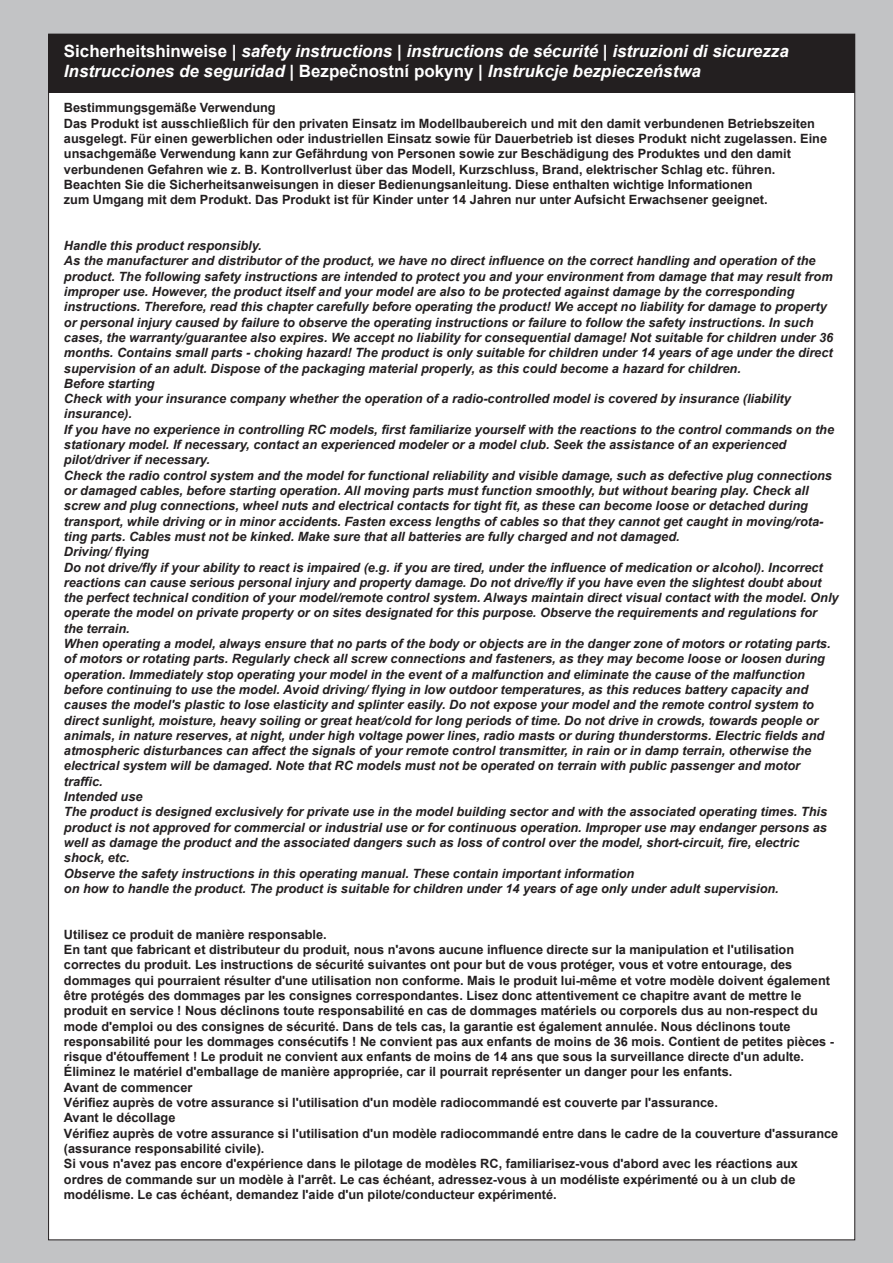
<style>
.page{position:relative;width:893px;height:1263px;background:#c2c3c5}
.page>*{position:absolute;margin:0;border:0;box-sizing:border-box;transform-origin:0 0}
.t1{font:italic 700 16.95px/20.4px "Arial";color:#fff}
.t2{font:italic 700 12.75px/15.3px "Arial";color:#231f20}
.t3{font:700 12.75px/15.3px "Arial";color:#231f20}
.s1{font-style:normal}
</style>
<div class="page">
<div style="left:48px;top:34px;width:807px;height:1206px;background:#fff;border:1px solid #231f20"></div>
<div style="left:48px;top:34px;width:807px;height:58px;background:#231f20"></div>
<h1 class="t1" style="left:64px;top:42px;width:726px"><span class="s1">Sicherheitshinweise |</span> safety instructions | instructions de sÈcuritÈ <span class="s1">|</span> istruzioni di sicurezza<br>Instrucciones de seguridad | <span class="s1">Bezpečnostní pokyny |</span> Instrukcje bezpieczeństwa</h1>
<p class="t3" style="left:64px;top:101px;width:765px">Bestimmungsgem‰fle Verwendung<br>Das Produkt ist ausschliefllich f¸r den privaten Einsatz im Modellbaubereich und mit den damit verbundenen Betriebszeiten ausgelegt. F¸r einen gewerblichen oder industriellen Einsatz sowie f¸r Dauerbetrieb ist dieses Produkt nicht zugelassen. Eine unsachgem‰fle Verwendung kann zur Gef‰hrdung von Personen sowie zur Besch‰digung des Produktes und den damit verbundenen Gefahren wie z. B. Kontrollverlust ¸ber das Modell, Kurzschluss, Brand, elektrischer Schlag etc. f¸hren.<br>Beachten Sie die Sicherheitsanweisungen in dieser Bedienungsanleitung. Diese enthalten wichtige Informationen<br>zum Umgang mit dem Produkt. Das Produkt ist f¸r Kinder unter 14 Jahren nur unter Aufsicht Erwachsener geeignet.</p>
<p class="t2" style="left:64px;top:239px;width:776px">Handle this product responsibly.<br>As the manufacturer and distributor of the product, we have no direct influence on the correct handling and operation of the product. The following safety instructions are intended to protect you and your environment from damage that may result from improper use. However, the product itself and your model are also to be protected against damage by the corresponding instructions. Therefore, read this chapter carefully before operating the product! We accept no liability for damage to property or personal injury caused by failure to observe the operating instructions or failure to follow the safety instructions. In such cases, the warranty/guarantee also expires. We accept no liability for consequential damage! Not suitable for children under 36 months. Contains small parts - choking hazard! The product is only suitable for children under 14 years of age under the direct supervision of an adult. Dispose of the packaging material properly, as this could become a hazard for children.<br>Before starting<br>Check with your insurance company whether the operation of a radio-controlled model is covered by insurance (liability insurance).<br>If you have no experience in controlling RC models, first familiarize yourself with the reactions to the control commands on the stationary model. If necessary, contact an experienced modeler or a model club. Seek the assistance of an experienced pilot/driver if necessary.<br>Check the radio control system and the model for functional reliability and visible damage, such as defective plug connections or damaged cables, before starting operation. All moving parts must function smoothly, but without bearing play. Check all screw and plug connections, wheel nuts and electrical contacts for tight fit, as these can become loose or detached during transport, while driving or in minor accidents. Fasten excess lengths of cables so that they cannot get caught in moving/rota&shy;ting parts. Cables must not be kinked. Make sure that all batteries are fully charged and not damaged.<br>Driving/ flying<br>Do not drive/fly if your ability to react is impaired (e.g. if you are tired, under the influence of medication or alcohol). Incorrect reactions can cause serious personal injury and property damage. Do not drive/fly if you have even the slightest doubt about the perfect technical condition of your model/remote control system. Always maintain direct visual contact with the model. Only operate the model on private property or on sites designated for this purpose. Observe the requirements and regulations for the terrain.<br>When operating a model, always ensure that no parts of the body or objects are in the danger zone of motors or rotating parts. of motors or rotating parts. Regularly check all screw connections and fasteners, as they may become loose or loosen during operation. Immediately stop operating your model in the event of a malfunction and eliminate the cause of the malfunction before continuing to use the model. Avoid driving/ flying in low outdoor temperatures, as this reduces battery capacity and causes the model's plastic to lose elasticity and splinter easily. Do not expose your model and the remote control system to direct sunlight, moisture, heavy soiling or great heat/cold for long periods of time. Do not drive in crowds, towards people or animals, in nature reserves, at night, under high voltage power lines, radio masts or during thunderstorms. Electric fields and atmospheric disturbances can affect the signals of your remote control transmitter, in rain or in damp terrain, otherwise the electrical system will be damaged. Note that RC models must not be operated on terrain with public passenger and motor traffic.<br>Intended use<br>The product is designed exclusively for private use in the model building sector and with the associated operating times. This product is not approved for commercial or industrial use or for continuous operation. Improper use may endanger persons as well as damage the product and the associated dangers such as loss of control over the model, short-circuit, fire, electric shock, etc.<br>Observe the safety instructions in this operating manual. These contain important information<br>on how to handle the product. The product is suitable for children under 14 years of age only under adult supervision.</p>
<p class="t3" style="left:64px;top:928px;width:776px">Utilisez ce produit de maniËre responsable.<br>En tant que fabricant et distributeur du produit, nous n'avons aucune influence directe sur la manipulation et l'utilisation correctes du produit. Les instructions de sÈcuritÈ suivantes ont pour but de vous protÈger, vous et votre entourage, des dommages qui pourraient rÈsulter d'une utilisation non conforme. Mais le produit lui-mÍme et votre modËle doivent Ègalement Ítre protÈgÈs des dommages par les consignes correspondantes. Lisez donc attentivement ce chapitre avant de mettre le produit en service ! Nous dÈclinons toute responsabilitÈ en cas de dommages matÈriels ou corporels dus au non-respect du mode d'emploi ou des consignes de sÈcuritÈ. Dans de tels cas, la garantie est Ègalement annulÈe. Nous dÈclinons toute responsabilitÈ pour les dommages consÈcutifs ! Ne convient pas aux enfants de moins de 36 mois. Contient de petites piËces - risque d'Ètouffement ! Le produit ne convient aux enfants de moins de 14 ans que sous la surveillance directe d'un adulte. …liminez le matÈriel d'emballage de maniËre appropriÈe, car il pourrait reprÈsenter un danger pour les enfants.<br>Avant de commencer<br>VÈrifiez auprËs de votre assurance si l'utilisation d'un modËle radiocommandÈ est couverte par l'assurance.<br>Avant le dÈcollage<br>VÈrifiez auprËs de votre assurance si l'utilisation d'un modËle radiocommandÈ entre dans le cadre de la couverture d'assurance (assurance responsabilitÈ civile).<br>Si vous n'avez pas encore d'expÈrience dans le pilotage de modËles RC, familiarisez-vous d'abord avec les rÈactions aux ordres de commande sur un modËle ‡ l'arrÍt. Le cas ÈchÈant, adressez-vous ‡ un modÈliste expÈrimentÈ ou ‡ un club de modÈlisme. Le cas ÈchÈant, demandez l'aide d'un pilote/conducteur expÈrimentÈ.</p>
</div>
